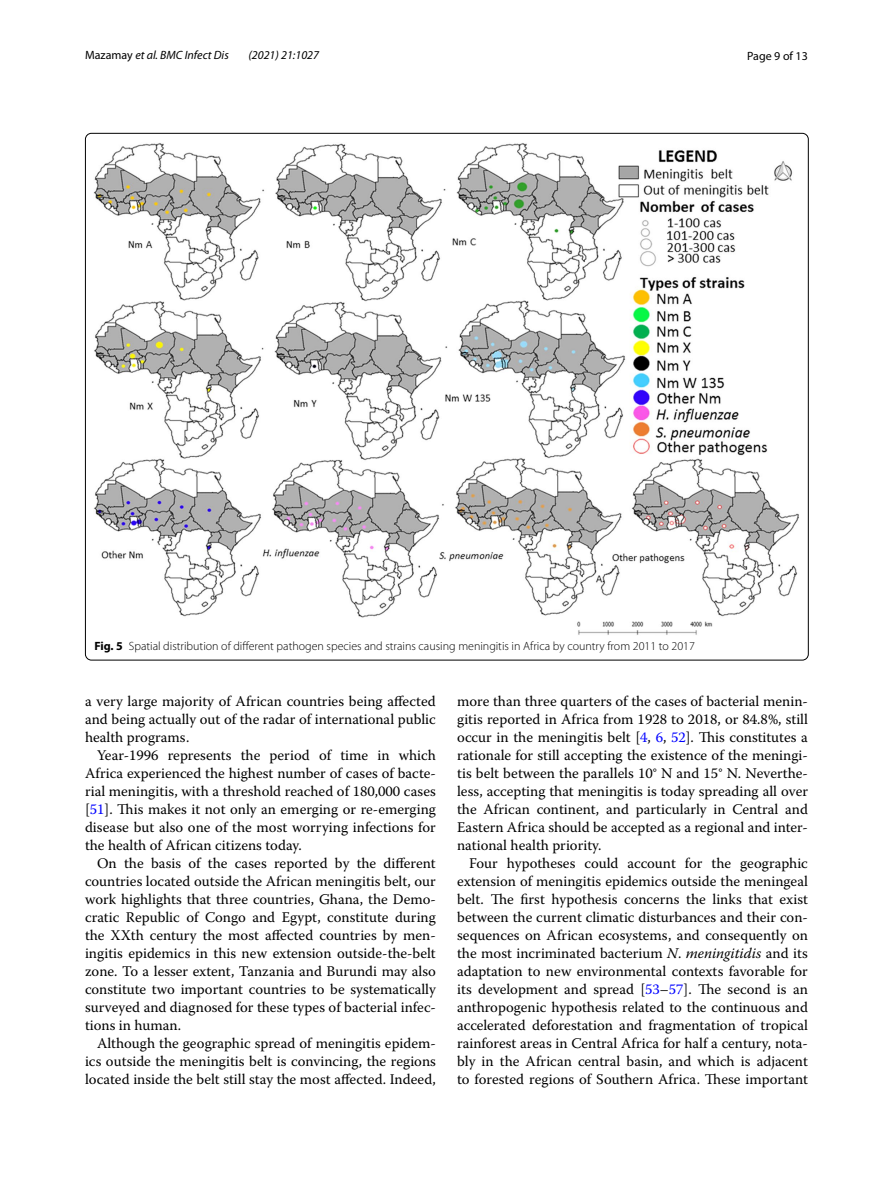
<style>
.page{position:relative;width:893px;height:1187px;background:#fff}
.page>*{position:absolute;margin:0;border:0;box-sizing:border-box;transform-origin:0 0}
.t1{font:14.7px/18px "Warnock Pro";color:#000;text-align:justify}
.t2{font:300 12px "Myriad Pro";color:#000}
.t3{font:italic 12px "Myriad Pro";color:#000}
.t4{font:12px "Myriad Pro";color:#000}
.s1{font-style:normal}
.s2{font-weight:700}
.s3{color:#00f}
.s4{font-style:italic}
</style>
<div class="page">
<img style="left:94px;top:143px;width:705px;height:492px">
<p class="t3" style="left:85px;top:48px;width:145px"><span class="s1">Mazamay</span> et al. BMC Infect Dis</p>
<p class="t3" style="left:249px;top:48px;width:72px">(2021) 21:1027</p>
<p class="t4" style="left:747px;top:48px;width:62px">Page 9 of 13</p>
<p class="t2" style="left:94px;top:639px;width:602px"><span class="s2">Fig. 5</span> Spatial distribution of different pathogen species and strains causing meningitis in Africa by country from 2011 to 2017</p>
<p class="t1" style="left:85px;top:691px;width:352px">a very large majority of African countries being affected and being actually out of the radar of international public health programs.</p>
<p class="t1" style="left:85px;top:745px;width:352px;text-indent:12px">Year-1996 represents the period of time in which Africa experienced the highest number of cases of bacte&shy;rial meningitis, with a threshold reached of 180,000 cases [<span class="s3">51</span>]. This makes it not only an emerging or re-emerging disease but also one of the most worrying infections for the health of African citizens today.</p>
<p class="t1" style="left:85px;top:853px;width:352px;text-indent:12px">On the basis of the cases reported by the different countries located outside the African meningitis belt, our work highlights that three countries, Ghana, the Demo&shy;cratic Republic of Congo and Egypt, constitute during the XXth century the most affected countries by men&shy;ingitis epidemics in this new extension outside-the-belt zone. To a lesser extent, Tanzania and Burundi may also constitute two important countries to be systematically surveyed and diagnosed for these types of bacterial infec&shy;tions in human.</p>
<p class="t1" style="left:85px;top:1033px;width:352px;text-indent:12px">Although the geographic spread of meningitis epidem&shy;ics outside the meningitis belt is convincing, the regions located inside the belt still stay the most affected. Indeed,</p>
<p class="t1" style="left:457px;top:691px;width:352px">more than three quarters of the cases of bacterial menin&shy;gitis reported in Africa from 1928 to 2018, or 84.8%, still occur in the meningitis belt [<span class="s3">4</span>, <span class="s3">6</span>, <span class="s3">52</span>]. This constitutes a rationale for still accepting the existence of the meningi&shy;tis belt between the parallels 10° N and 15° N. Neverthe&shy;less, accepting that meningitis is today spreading all over the African continent, and particularly in Central and Eastern Africa should be accepted as a regional and inter&shy;national health priority.</p>
<p class="t1" style="left:457px;top:853px;width:352px;text-indent:12px">Four hypotheses could account for the geographic extension of meningitis epidemics outside the meningeal belt. The first hypothesis concerns the links that exist between the current climatic disturbances and their con&shy;sequences on African ecosystems, and consequently on the most incriminated bacterium <span class="s4">N</span>. <span class="s4">meningitidis</span> and its adaptation to new environmental contexts favorable for its development and spread [<span class="s3">53</span>–<span class="s3">57</span>]. The second is an anthropogenic hypothesis related to the continuous and accelerated deforestation and fragmentation of tropical rainforest areas in Central Africa for half a century, nota&shy;bly in the African central basin, and which is adjacent to forested regions of Southern Africa. These important</p>
</div>
